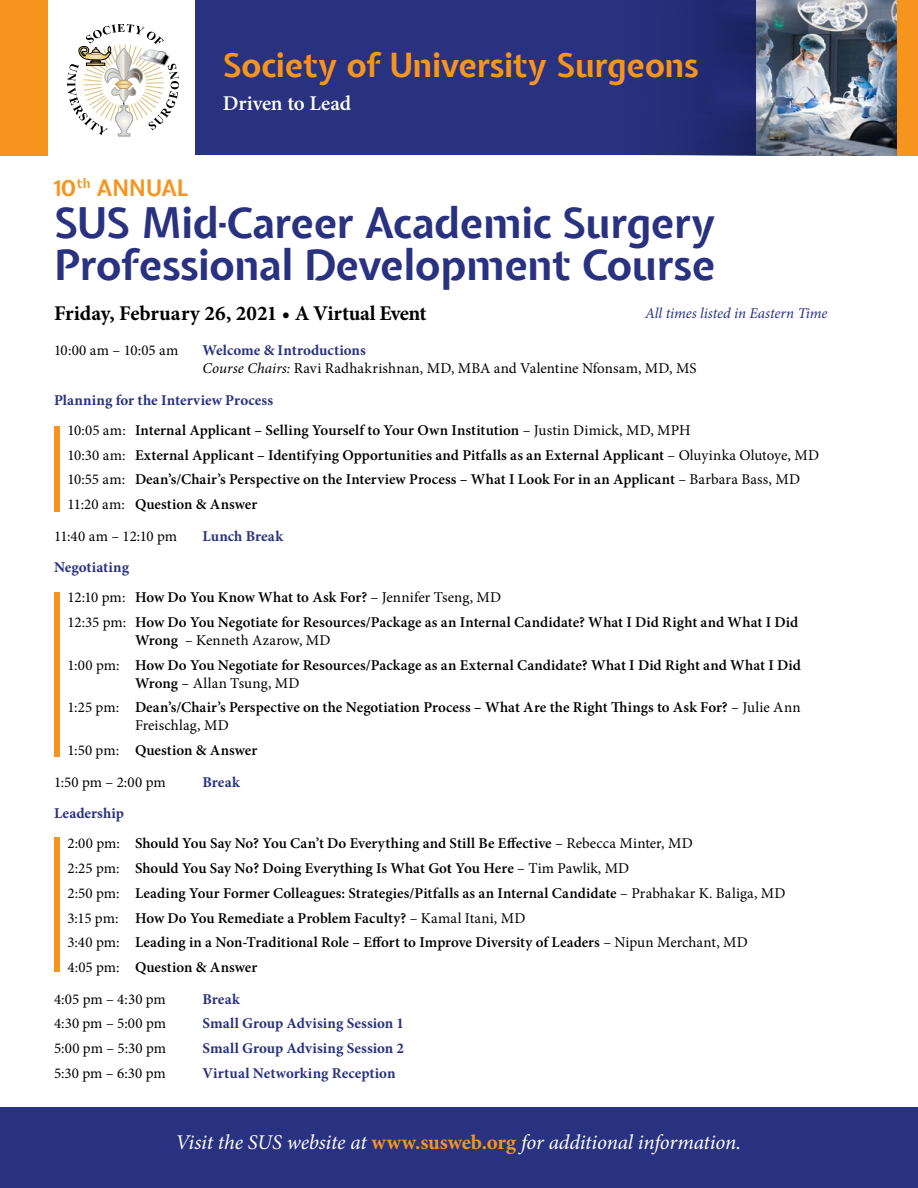
<style>
.page{position:relative;width:918px;height:1188px;background:#fff}
.page>*{position:absolute;margin:0;border:0;box-sizing:border-box;transform-origin:0 0}
.t1{font:700 42px/42px "Expletus Sans";letter-spacing:-.01em;color:#293281}
.t2{font:700 33px "Expletus Sans";letter-spacing:-.005em;color:#f7941e}
.t3{font:700 22.5px "Expletus Sans";letter-spacing:-.025em;color:#f7941e}
.t4{font:italic 21px "Minion Pro";letter-spacing:-.01em;color:#fff}
.t5{font:700 21px "Minion Pro";letter-spacing:-.01em;color:#000}
.t6{font:600 21px "Minion Pro";letter-spacing:-.005em;color:#fff}
.t7{font:600 15px/24.8px "Minion Pro";letter-spacing:.005em;color:#000}
.t8{font:15px/18px "Minion Pro";letter-spacing:.005em;color:#000}
.t9{font:700 15px "Minion Pro";letter-spacing:.005em;color:#293281}
.t10{font:italic 15px "Minion Pro";letter-spacing:-.01em;color:#293281}
.s1{font-weight:700;color:#293281}
.s2{font-style:italic}
.s3{font-weight:400}
.s4{font-weight:600}
.s5{font-weight:700}
.s6{font-weight:700;font-style:normal;color:#f7941e}
</style>
<div class="page">
<img style="left:756px;top:0;width:142px;height:155px">
<div style="left:54px;top:426px;width:5px;height:85px;background:#f7941e"></div>
<div style="left:54px;top:592px;width:5px;height:165px;background:#f7941e"></div>
<div style="left:54px;top:837px;width:5px;height:135px;background:#f7941e"></div>
<div style="left:0;top:1107px;width:918px;height:81px;background:#293281"></div>
<div style="left:0;top:0;width:47px;height:155px;background:#f7941e"></div>
<svg style="left:67px;top:24px;width:112px;height:113px"></svg>
<div style="left:196px;top:0;width:560px;height:155px;background:#293281"></div>
<div style="left:898px;top:0;width:20px;height:155px;background:#f7941e"></div>
<h2 class="t2" style="left:223px;top:48px;width:477px">Society of University Surgeons</h2>
<h3 class="t6" style="left:223px;top:89px;width:130px">Driven to Lead</h3>
<h3 class="t3" style="left:54px;top:175px;width:136px">10<sup>th</sup> ANNUAL</h3>
<h1 class="t1" style="left:54px;top:204px;width:664px">SUS Mid-Career Academic Surgery<br>Professional Development Course</h1>
<h3 class="t5" style="left:54px;top:299px;width:374px">Friday, February 26, 2021 • A Virtual Event</h3>
<p class="t10" style="left:645px;top:303px;width:184px">All times listed in Eastern Time</p>
<p class="t8" style="left:54px;top:341px;width:126px">10:00 am – 10:05 am</p>
<p class="t8" style="left:202px;top:341px;width:496px"><span class="s1">Welcome &amp; Introductions<br></span><span class="s2">Course Chairs:</span> Ravi Radhakrishnan, MD, MBA and Valentine Nfonsam, MD, MS</p>
<p class="t7" style="left:68px;top:385px;width:625px;line-height:30.2px;text-indent:-14px"><span class="s1">Planning for the Interview Process<br></span><span class="s3">10:05 am:</span> Internal Applicant – Selling Yourself to Your Own Institution <span class="s3">– Justin Dimick, MD, MPH</span></p>
<p class="t7" style="left:67px;top:442px;width:753px"><span class="s3">10:30 am:</span> External Applicant – Identifying Opportunities and Pitfalls as an External Applicant <span class="s3">– Oluyinka Olutoye, MD<br>10:55 am:</span> Dean’s/Chair’s Perspective on the Interview Process – What I Look For in an Applicant <span class="s3">– Barbara Bass, MD<br>11:20 am:</span> Question &amp; Answer</p>
<p class="t8" style="left:54px;top:527px;width:125px">11:40 am – 12:10 pm</p>
<p class="t9" style="left:202px;top:525px;width:82px">Lunch Break</p>
<p class="t8" style="left:68px;top:552px;width:435px;line-height:30.2px;text-indent:-14px"><span class="s1">Negotiating<br></span>12:10 pm: <span class="s4">How Do You Know What to Ask For?</span> – Jennifer Tseng, MD</p>
<p class="t7" style="left:135px;top:613px;width:665px;line-height:18px;text-indent:-68px"><span class="s3">12:35 pm:</span> How Do You Negotiate for Resources/Package as an Internal Candidate? What I Did Right and What I Did<br>Wrong <span class="s3">– Kenneth Azarow, MD</span></p>
<p class="t7" style="left:135px;top:656px;width:667px;line-height:18px;text-indent:-67px"><span class="s3">1:00 pm:</span> How Do You Negotiate for Resources/Package as an External Candidate? What I Did Right and What I Did<br>Wrong <span class="s3">– Allan Tsung, MD</span></p>
<p class="t7" style="left:135px;top:699px;width:667px;line-height:18px;text-indent:-67px"><span class="s3">1:25 pm:</span> Dean’s/Chair’s Perspective on the Negotiation Process – What Are the Right Things to Ask For? <span class="s3">– Julie Ann<br>Freischlag, MD</span></p>
<p class="t8" style="left:54px;top:735px;width:205px;line-height:31.5px;text-indent:14px">1:50 pm: <span class="s4">Question &amp; Answer<br></span>1:50 pm – 2:00 pm</p>
<p class="t9" style="left:202px;top:771px;width:39px">Break</p>
<p class="t7" style="left:68px;top:798px;width:627px;line-height:30.2px;text-indent:-14px"><span class="s1">Leadership<br></span><span class="s3">2:00 pm:</span> Should You Say No? You Can’t Do Everything and Still Be Effective <span class="s3">– Rebecca Minter, MD</span></p>
<p class="t7" style="left:67px;top:856px;width:720px"><span class="s3">2:25 pm:</span> Should You Say No? Doing Everything Is What Go<span class="s5">t</span> You Here <span class="s3">– Tim Pawlik, MD<br>2:50 pm:</span> Leading Your Former Colleagues: Strategies/Pitfalls as an Internal Candidate <span class="s3">– Prabhakar K. Baliga, MD 3:15 pm:</span> How Do You Remediate a Problem Faculty? <span class="s3">– Kamal Itani, MD<br>3:40 pm:</span> Leading in a Non-Traditional Role – Effort to Improve Diversity of Leaders <span class="s3">– Nipun Merchant, MD<br>4:05 pm:</span> Question &amp; Answer</p>
<p class="t8" style="left:54px;top:990px;width:113px">4:05 pm – 4:30 pm</p>
<p class="t9" style="left:202px;top:988px;width:39px">Break</p>
<p class="t8" style="left:54px;top:1015px;width:114px">4:30 pm – 5:00 pm</p>
<p class="t9" style="left:202px;top:1013px;width:203px">Small Group Advising Session 1</p>
<p class="t8" style="left:54px;top:1039px;width:114px">5:00 pm – 5:30 pm</p>
<p class="t9" style="left:202px;top:1038px;width:203px">Small Group Advising Session 2</p>
<p class="t8" style="left:54px;top:1064px;width:113px">5:30 pm – 6:30 pm</p>
<p class="t9" style="left:202px;top:1062px;width:195px">Virtual Networking Reception</p>
<h3 class="t4" style="left:176px;top:1128px;width:567px">Visit the SUS website at <span class="s6">www.susweb.org</span> for additional information.</h3>
</div>
